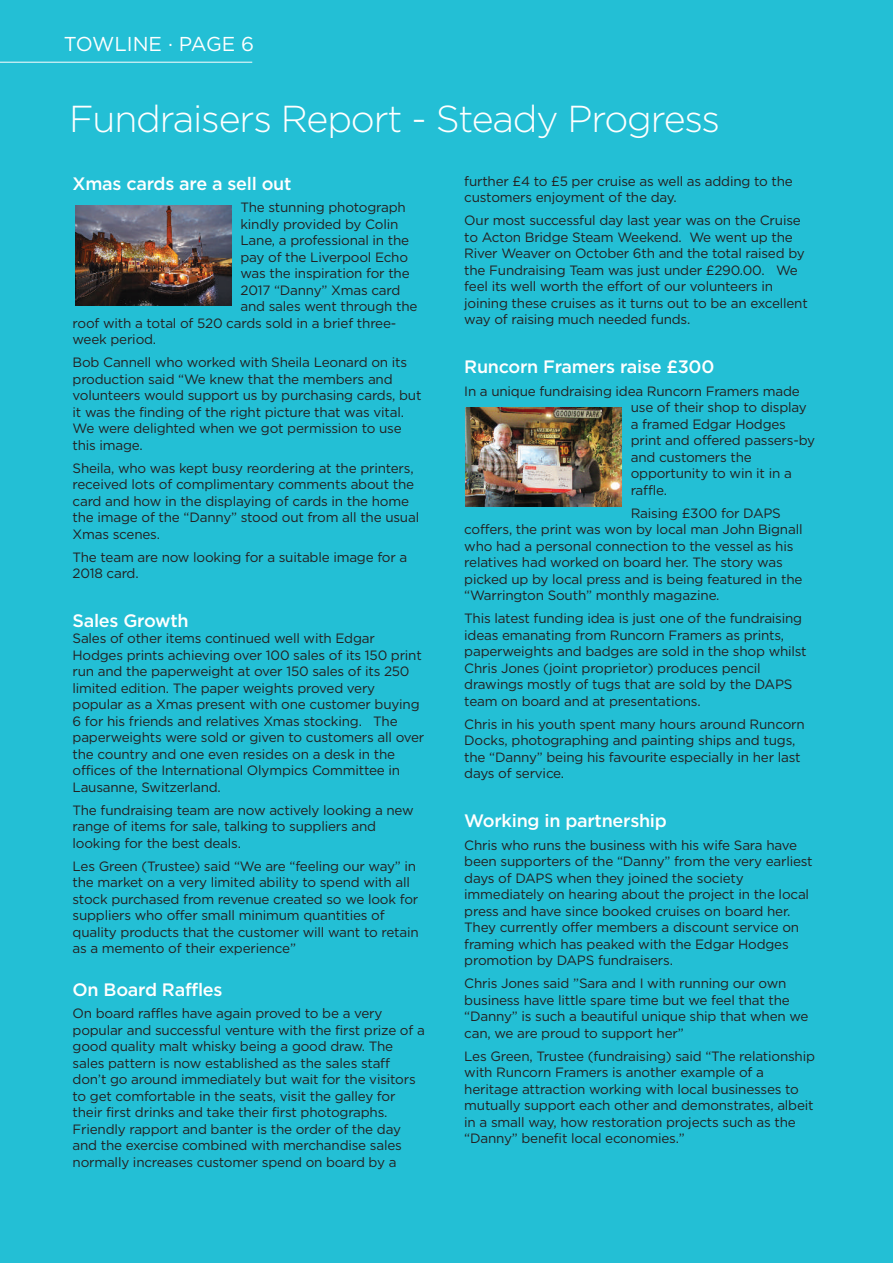
<style>
.page{position:relative;width:893px;height:1263px;background:#23bfd5}
.page>*{position:absolute;margin:0;border:0;box-sizing:border-box;transform-origin:0 0}
.t1{font:300 37.5px "Gotham";letter-spacing:-.03em;color:#fff}
.t2{font:20.1px "Gotham";color:#fff}
.t3{font:500 18px "Gotham";letter-spacing:-.015em;color:#fff}
.t4{font:13.5px/16.5px "Gotham";letter-spacing:-.015em;color:#231f20}
</style>
<div class="page">
<hr style="left:0;top:62px;width:252px;height:1px;background:#fff">
<img style="left:75px;top:206px;width:156px;height:99px">
<img style="left:465px;top:407px;width:157px;height:99px">
<h2 class="t2" style="left:64px;top:36px;width:192px">TOWLINE · PAGE 6</h2>
<h1 class="t1" style="left:69px;top:106px;width:653px">Fundraisers Report - Steady Progress</h1>
<h3 class="t3" style="left:73px;top:177px;width:220px">Xmas cards are a sell out</h3>
<p class="t4" style="left:240px;top:200px;width:167px">The stunning photograph</p>
<p class="t4" style="left:240px;top:217px;width:159px">kindly provided by Colin</p>
<p class="t4" style="left:240px;top:233px;width:170px">Lane, a professional in the</p>
<p class="t4" style="left:240px;top:250px;width:169px">pay of the Liverpool Echo</p>
<p class="t4" style="left:240px;top:266px;width:171px">was the inspiration for the</p>
<p class="t4" style="left:240px;top:283px;width:161px">2017 “Danny” Xmas card</p>
<p class="t4" style="left:240px;top:299px;width:178px">and sales went through the</p>
<p class="t4" style="left:73px;top:316px;width:325px">roof with a total of 520 cards sold in a brief three-</p>
<p class="t4" style="left:73px;top:332px;width:85px">week period.</p>
<p class="t4" style="left:73px;top:355px;width:350px">Bob Cannell who worked with Sheila Leonard on its production said “We knew that the members and volunteers would support us by purchasing cards, but it was the finding of the right picture that was vital.<br>We were delighted when we got permission to use this image.</p>
<p class="t4" style="left:73px;top:461px;width:348px">Sheila, who was kept busy reordering at the printers, received lots of complimentary comments about the card and how in the displaying of cards in the home the image of the “Danny” stood out from all the usual Xmas scenes.</p>
<p class="t4" style="left:73px;top:550px;width:336px">The team are now looking for a suitable image for a<br>2018 card.</p>
<h3 class="t3" style="left:73px;top:614px;width:118px">Sales Growth</h3>
<p class="t4" style="left:73px;top:631px;width:353px">Sales of other items continued well with Edgar Hodges prints achieving over 100 sales of its 150 print run and the paperweight at over 150 sales of its 250 limited edition. The paper weights proved very popular as a Xmas present with one customer buying 6 for his friends and relatives Xmas stocking. The paperweights were sold or given to customers all over the country and one even resides on a desk in the offices of the International Olympics Committee in Lausanne, Switzerland.</p>
<p class="t4" style="left:73px;top:803px;width:343px">The fundraising team are now actively looking a new range of items for sale, talking to suppliers and looking for the best deals.</p>
<p class="t4" style="left:73px;top:859px;width:348px">Les Green (Trustee) said “We are “feeling our way” in the market on a very limited ability to spend with all stock purchased from revenue created so we look for suppliers who offer small minimum quantities of quality products that the customer will want to retain as a memento of their experience”</p>
<h3 class="t3" style="left:73px;top:983px;width:151px">On Board Raffles</h3>
<p class="t4" style="left:73px;top:1006px;width:354px">On board raffles have again proved to be a very popular and successful venture with the first prize of a good quality malt whisky being a good draw. The sales pattern is now established as the sales staff don’t go around immediately but wait for the visitors to get comfortable in the seats, visit the galley for their first drinks and take their first photographs.<br>Friendly rapport and banter is the order of the day and the exercise combined with merchandise sales normally increases customer spend on board by a</p>
<p class="t4" style="left:464px;top:174px;width:330px">further £4 to £5 per cruise as well as adding to the customers enjoyment of the day.</p>
<p class="t4" style="left:464px;top:213px;width:345px">Our most successful day last year was on the Cruise to Acton Bridge Steam Weekend. We went up the River Weaver on October 6th and the total raised by the Fundraising Team was just under £290.00. We feel its well worth the effort of our volunteers in joining these cruises as it turns out to be an excellent way of raising much needed funds.</p>
<h3 class="t3" style="left:464px;top:360px;width:252px">Runcorn Framers raise £300</h3>
<p class="t4" style="left:631px;top:384px;width:186px;text-indent:-166px">In a unique fundraising idea Runcorn Framers made use of their shop to display a framed Edgar Hodges print and offered passers-by and customers the opportunity to win it in a raffle.</p>
<p class="t4" style="left:464px;top:506px;width:340px;text-indent:166px">Raising £300 for DAPS coffers, the print was won by local man John Bignall who had a personal connection to the vessel as his relatives had worked on board her. The story was picked up by local press and is being featured in the “Warrington South” monthly magazine.</p>
<p class="t4" style="left:464px;top:611px;width:344px">This latest funding idea is just one of the fundraising ideas emanating from Runcorn Framers as prints, paperweights and badges are sold in the shop whilst Chris Jones (joint proprietor) produces pencil drawings mostly of tugs that are sold by the DAPS team on board and at presentations.</p>
<p class="t4" style="left:464px;top:717px;width:342px">Chris in his youth spent many hours around Runcorn Docks, photographing and painting ships and tugs, the “Danny” being his favourite especially in her last days of service.</p>
<h3 class="t3" style="left:464px;top:814px;width:204px">Working in partnership</h3>
<p class="t4" style="left:464px;top:838px;width:350px">Chris who runs the business with his wife Sara have been supporters of the “Danny” from the very earliest days of DAPS when they joined the society immediately on hearing about the project in the local press and have since booked cruises on board her.<br>They currently offer members a discount service on framing which has peaked with the Edgar Hodges promotion by DAPS fundraisers.</p>
<p class="t4" style="left:464px;top:976px;width:346px">Chris Jones said ”Sara and I with running our own business have little spare time but we feel that the “Danny” is such a beautiful unique ship that when we can, we are proud to support her”</p>
<p class="t4" style="left:464px;top:1049px;width:352px">Les Green, Trustee (fundraising) said “The relationship with Runcorn Framers is another example of a heritage attraction working with local businesses to mutually support each other and demonstrates, albeit in a small way, how restoration projects such as the “Danny” benefit local economies.”</p>
</div>
